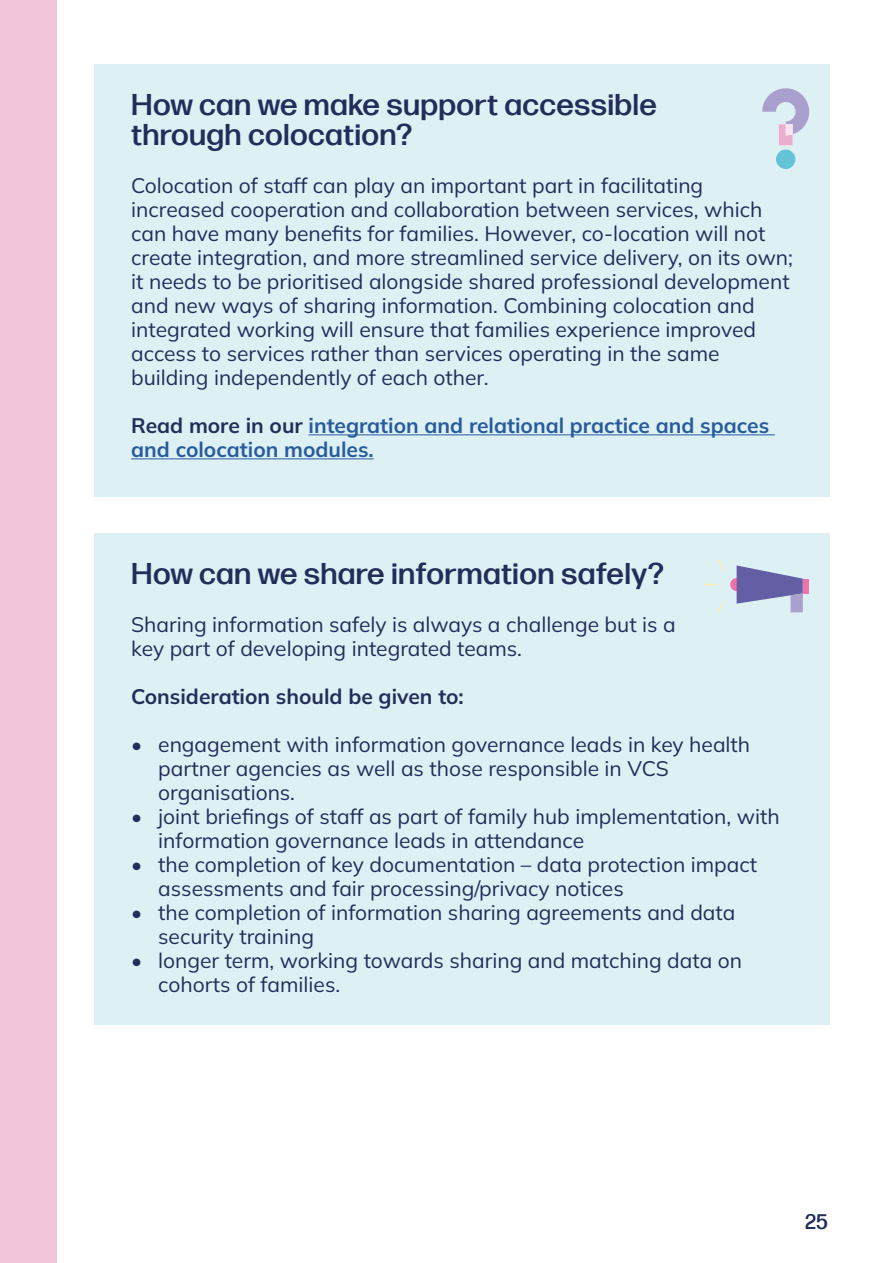
<style>
.page{position:relative;width:893px;height:1263px;background:#fff}
.page>*{position:absolute;margin:0;border:0;box-sizing:border-box;transform-origin:0 0}
.t1{font:500 30px/30px "Forma DJR Text";letter-spacing:.01em;color:#232d5a;scale:1.05 1}
.t2{font:21px/24px "Mulish";color:#232d5a}
.t3{font:700 21px/24px "Mulish";color:#275b9b}
.t4{font:700 21px "Mulish";color:#232d5a}
.t5{font:500 21px "Forma DJR Text";color:#232d5a}
.s1{color:#232d5a}
</style>
<div class="page">
<div style="left:94px;top:64px;width:736px;height:432px;background:#ddf0f4"></div>
<div style="left:94px;top:533px;width:736px;height:491px;background:#ddf0f4"></div>
<div style="left:0;top:0;width:56px;height:1263px;background:#f2c5db"></div>
<hr style="left:309px;top:434px;width:466px;height:1px;background:#275b9b">
<hr style="left:131px;top:458px;width:243px;height:1px;background:#275b9b">
<svg style="left:762px;top:88px;width:47px;height:81px"></svg>
<svg style="left:730px;top:578px;width:13px;height:13px"></svg>
<div style="left:803px;top:579px;width:6px;height:14px;background:#ed73aa"></div>
<svg style="left:737px;top:565px;width:66px;height:47px"></svg>
<svg style="left:717px;top:559px;width:10px;height:16px"></svg>
<svg style="left:717px;top:597px;width:10px;height:15px"></svg>
<svg style="left:705px;top:583px;width:17px;height:2px"></svg>
<h1 class="t1" style="left:131px;top:87px;width:502px">How can we make support accessible through colocation?</h1>
<p class="t2" style="left:131px;top:173px;width:663px">Colocation of staff can play an important part in facilitating increased cooperation and collaboration between services, which can have many benefits for families. However, co-location will not create integration, and more streamlined service delivery, on its own; it needs to be prioritised alongside shared professional development and new ways of sharing information. Combining colocation and integrated working will ensure that families experience improved access to services rather than services operating in the same building independently of each other.</p>
<p class="t3" style="left:131px;top:413px;width:639px"><span class="s1">Read more in our</span> integration and relational practice and spaces and colocation modules.</p>
<h1 class="t1" style="left:131px;top:556px;width:509px">How can we share information safely?</h1>
<p class="t2" style="left:131px;top:612px;width:546px">Sharing information safely is always a challenge but is a key part of developing integrated teams.</p>
<p class="t4" style="left:131px;top:682px;width:334px">Consideration should be given to:</p>
<p class="t2" style="left:158px;top:732px;width:593px;text-indent:-27px">• engagement with information governance leads in key health partner agencies as well as those responsible in VCS organisations.</p>
<p class="t2" style="left:158px;top:804px;width:623px;text-indent:-27px">• joint briefings of staff as part of family hub implementation, with information governance leads in attendance</p>
<p class="t2" style="left:158px;top:852px;width:600px;text-indent:-27px">• the completion of key documentation – data protection impact assessments and fair processing/privacy notices</p>
<p class="t2" style="left:158px;top:900px;width:579px;text-indent:-27px">• the completion of information sharing agreements and data security training</p>
<p class="t2" style="left:158px;top:948px;width:585px;text-indent:-27px">• longer term, working towards sharing and matching data on cohorts of families.</p>
<p class="t5" style="left:805px;top:1206px;width:24px">25</p>
</div>
